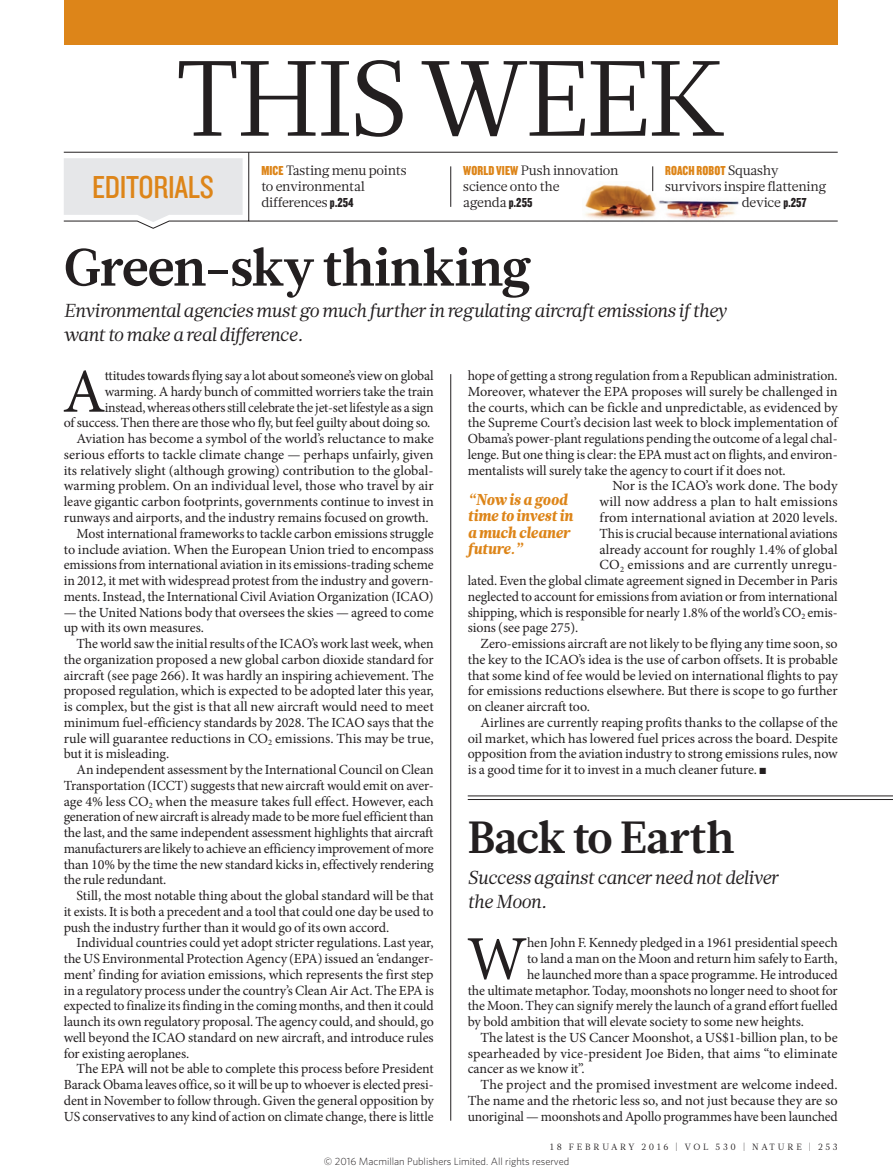
<style>
.page{position:relative;width:893px;height:1174px;background:#fff}
.page>*{position:absolute;margin:0;border:0;box-sizing:border-box;transform-origin:0 0}
.t1{font:106.5px "Glosa Math";letter-spacing:-.025em;color:#231f20}
.BODY_DROP_CAP{font:62.4px "Minion Pro";color:#231f20}
.EDITORIAL_HEAD_35{font:700 52.5px "Glosa Math";letter-spacing:-.01em;color:#231f20}
.EDITORIAL_HEAD_30{font:700 45px "Glosa Math";letter-spacing:-.015em;color:#231f20}
.t2{font:33px "Knockout 29 Junior Ltweight";letter-spacing:-.01em;color:#dd8519}
.INTRO{font:italic 18.75px/23.7px "Glosa Math";color:#231f20}
.PULL_QUOTE{font:italic 900 15.75px/16.5px "Glosa Math";letter-spacing:-.015em;color:#dd8519;scale:.95 1}
.BODY_INDENT{font:13.95px/15.8px "Minion Pro";letter-spacing:-.005em;color:#231f20;text-align:justify}
.BODY_DROP_CAP-2{font:13.95px/15.8px "Minion Pro";letter-spacing:-.015em;color:#231f20;text-align:right}
.MINI_TOC_TEXT{font:13.5px/15.8px "Glosa Math";letter-spacing:-.02em;color:#231f20}
.MINI_TOC_TEXT-2{font:13.5px "Knockout 69 Full Liteweight";letter-spacing:.01em;color:#dd8519}
.t3{font:300 10.5px "Whitney";color:#231f20}
.t4{font:9px "Glosa Math";letter-spacing:.3em;color:#231f20}
.s1{font-family:"Knockout 69 Full Liteweight";color:#dd8519}
.s2{font-family:"Knockout 69 Full Liteweight"}
.s3{font-family:"Glosa Math";color:#231f20}
</style>
<div class="page">
<img style="left:582px;top:182px;width:157px;height:39px">
<div style="left:64px;top:0;width:774px;height:45px;background:#dd8519"></div>
<svg style="left:63px;top:152px;width:186px;height:77px"></svg>
<hr style="left:450px;top:374px;width:1px;height:746px;background:#231f20">
<hr style="left:64px;top:152px;width:774px;height:1px;background:#231f20">
<hr style="left:249px;top:221px;width:589px;height:1px;background:#231f20">
<hr style="left:450px;top:166px;width:1px;height:41px;background:#231f20">
<svg style="left:652px;top:166px;width:1px;height:25px"></svg>
<hr style="left:468px;top:795px;width:425px;height:1px;background:#231f20">
<hr style="left:468px;top:799px;width:425px;height:1px;background:#231f20">
<h1 class="t1" style="left:176px;top:29px;width:552px">THIS WEEK</h1>
<h3 class="t2" style="left:92px;top:166px;width:123px">EDITORIALS</h3>
<p class="MINI_TOC_TEXT" style="left:261px;top:163px;width:147px"><span class="s1">MICE</span> Tasting menu points to environmental differences <span class="s2">p.254</span></p>
<p class="MINI_TOC_TEXT" style="left:463px;top:163px;width:157px"><span class="s1">WORLD VIEW</span> Push innovation science onto the<br>agenda <span class="s2">p.255</span></p>
<p class="MINI_TOC_TEXT-2" style="left:665px;top:162px;width:115px">ROACH ROBOT <span class="s3">Squashy</span></p>
<p class="MINI_TOC_TEXT" style="left:665px;top:179px;width:162px">survivors inspire flattening</p>
<p class="MINI_TOC_TEXT" style="left:742px;top:194px;width:67px">device <span class="s2">p.257</span></p>
<p class="EDITORIAL_HEAD_35" style="left:64px;top:233px;width:468px">Green-sky thinking</p>
<p class="INTRO" style="left:64px;top:299px;width:665px">Environmental agencies must go much further in regulating aircraft emissions if they want to make a real difference.</p>
<p class="BODY_INDENT" style="left:468px;top:368px;width:372px">hope of getting a strong regulation from a Republican administration.<br>Moreover, whatever the EPA proposes will surely be challenged in the courts, which can be fickle and unpredictable, as evidenced by the Supreme Court’s decision last week to block implementation of Obama’s power-plant regulations pending the outcome of a legal chal&shy;lenge. But one thing is clear: the EPA must act on flights, and environ&shy;mentalists will surely take the agency to court if it does not.</p>
<p class="BODY_INDENT" style="left:612px;top:478px;width:227px">Nor is the ICAO’s work done. The body</p>
<p class="BODY_INDENT" style="left:600px;top:494px;width:240px">will now address a plan to halt emissions</p>
<p class="BODY_INDENT" style="left:600px;top:510px;width:240px">from international aviation at 2020 levels.</p>
<p class="BODY_INDENT" style="left:600px;top:525px;width:240px">This is crucial because international aviations</p>
<p class="BODY_INDENT" style="left:600px;top:541px;width:240px">already account for roughly 1.4% of global</p>
<p class="BODY_INDENT" style="left:600px;top:557px;width:240px">CO<sub>2</sub> emissions and are currently unregu-</p>
<p class="BODY_INDENT" style="left:468px;top:573px;width:371px">lated. Even the global climate agreement signed in December in Paris</p>
<p class="BODY_INDENT" style="left:468px;top:588px;width:371px">neglected to account for emissions from aviation or from international</p>
<p class="BODY_INDENT" style="left:468px;top:604px;width:371px">shipping, which is responsible for nearly 1.8% of the world’s CO<sub>2</sub> emis-</p>
<p class="BODY_INDENT" style="left:468px;top:620px;width:112px">sions (see page 275).</p>
<p class="BODY_INDENT" style="left:468px;top:636px;width:372px;text-indent:13px">Zero-emissions aircraft are not likely to be flying any time soon, so the key to the ICAO’s idea is the use of carbon offsets. It is probable that some kind of fee would be levied on international flights to pay for emissions reductions elsewhere. But there is scope to go further on cleaner aircraft too.</p>
<p class="BODY_INDENT" style="left:468px;top:714px;width:372px;text-indent:13px">Airlines are currently reaping profits thanks to the collapse of the oil market, which has lowered fuel prices across the board. Despite opposition from the aviation industry to strong emissions rules, now is a good time for it to invest in a much cleaner future. ■</p>
<p class="BODY_DROP_CAP" style="left:63px;top:350px;width:45px">A</p>
<p class="BODY_DROP_CAP-2" style="left:64px;top:368px;width:371px">ttitudes towards flying say a lot about someone’s view on global warming. A hardy bunch of committed worriers take the train instead, whereas others still celebrate the jet-set lifestyle as a sign<br>of success. Then there are those who fly, but feel guilty about doing so.</p>
<p class="BODY_INDENT" style="left:64px;top:431px;width:372px;text-indent:13px">Aviation has become a symbol of the world’s reluctance to make serious efforts to tackle climate change — perhaps unfairly, given its relatively slight (although growing) contribution to the global&shy;warming problem. On an individual level, those who travel by air leave gigantic carbon footprints, governments continue to invest in runways and airports, and the industry remains focused on growth.</p>
<p class="BODY_INDENT" style="left:64px;top:525px;width:371px;text-indent:13px">Most international frameworks to tackle carbon emissions struggle to include aviation. When the European Union tried to encompass emissions from international aviation in its emissions-trading scheme in 2012, it met with widespread protest from the industry and govern&shy;ments. Instead, the International Civil Aviation Organization (ICAO)</p>
<p class="BODY_INDENT" style="left:64px;top:604px;width:371px">— the United Nations body that oversees the skies — agreed to come up with its own measures.</p>
<p class="BODY_INDENT" style="left:64px;top:636px;width:372px;text-indent:13px">The world saw the initial results of the ICAO’s work last week, when the organization proposed a new global carbon dioxide standard for aircraft (see page 266). It was hardly an inspiring achievement. The proposed regulation, which is expected to be adopted later this year, is complex, but the gist is that all new aircraft would need to meet minimum fuel-efficiency standards by 2028. The ICAO says that the rule will guarantee reductions in CO<sub>2</sub> emissions. This may be true, but it is misleading.</p>
<p class="BODY_INDENT" style="left:64px;top:762px;width:372px;text-indent:13px">An independent assessment by the International Council on Clean Transportation (ICCT) suggests that new aircraft would emit on aver&shy;age 4% less CO<sub>2</sub> when the measure takes full effect. However, each generation of new aircraft is already made to be more fuel efficient than the last, and the same independent assessment highlights that aircraft manufacturers are likely to achieve an efficiency improvement of more than 10% by the time the new standard kicks in, effectively rendering the rule redundant.</p>
<p class="BODY_INDENT" style="left:64px;top:888px;width:371px;text-indent:13px">Still, the most notable thing about the global standard will be that it exists. It is both a precedent and a tool that could one day be used to push the industry further than it would go of its own accord.</p>
<p class="BODY_INDENT" style="left:64px;top:935px;width:372px;text-indent:13px">Individual countries could yet adopt stricter regulations. Last year, the US Environmental Protection Agency (EPA) issued an ‘endanger&shy;ment’ finding for aviation emissions, which represents the first step in a regulatory process under the country’s Clean Air Act. The EPA is expected to finalize its finding in the coming months, and then it could launch its own regulatory proposal. The agency could, and should, go well beyond the ICAO standard on new aircraft, and introduce rules for existing aeroplanes.</p>
<p class="BODY_INDENT" style="left:64px;top:1061px;width:372px;text-indent:13px">The EPA will not be able to complete this process before President Barack Obama leaves office, so it will be up to whoever is elected presi&shy;dent in November to follow through. Given the general opposition by US conservatives to any kind of action on climate change, there is little</p>
<p class="PULL_QUOTE" style="left:468px;top:491px;width:112px">“Now is a good time to invest in a much cleaner future.”</p>
<p class="EDITORIAL_HEAD_30" style="left:468px;top:807px;width:268px">Back to Earth</p>
<p class="INTRO" style="left:468px;top:866px;width:312px">Success against cancer need not deliver the Moon.</p>
<p class="BODY_DROP_CAP" style="left:467px;top:917px;width:62px">W</p>
<p class="BODY_DROP_CAP-2" style="left:527px;top:935px;width:312px">hen John F. Kennedy pledged in a 1961 presidential speech</p>
<p class="BODY_DROP_CAP-2" style="left:527px;top:951px;width:312px">to land a man on the Moon and return him safely to Earth,</p>
<p class="BODY_DROP_CAP-2" style="left:527px;top:966px;width:312px">he launched more than a space programme. He introduced</p>
<p class="BODY_DROP_CAP-2" style="left:468px;top:982px;width:371px">the ultimate metaphor. Today, moonshots no longer need to shoot for</p>
<p class="BODY_DROP_CAP-2" style="left:468px;top:998px;width:372px">the Moon. They can signify merely the launch of a grand effort fuelled</p>
<p class="BODY_DROP_CAP-2" style="left:468px;top:1014px;width:338px">by bold ambition that will elevate society to some new heights.</p>
<p class="BODY_INDENT" style="left:468px;top:1029px;width:371px;text-indent:13px">The latest is the US Cancer Moonshot, a US$1-billion plan, to be spearheaded by vice-president Joe Biden, that aims “to eliminate cancer as we know it”.</p>
<p class="BODY_INDENT" style="left:468px;top:1077px;width:372px;text-indent:13px">The project and the promised investment are welcome indeed.<br>The name and the rhetoric less so, and not just because they are so unoriginal — moonshots and Apollo programmes have been launched</p>
<p class="t4" style="left:550px;top:1141px;width:289px">18 FEBRUARY 2016 | VOL 530 | NATURE | 253</p>
<p class="t3" style="left:324px;top:1154px;width:247px">© 2016 Macmillan Publishers Limited. All rights reserved</p>
</div>
